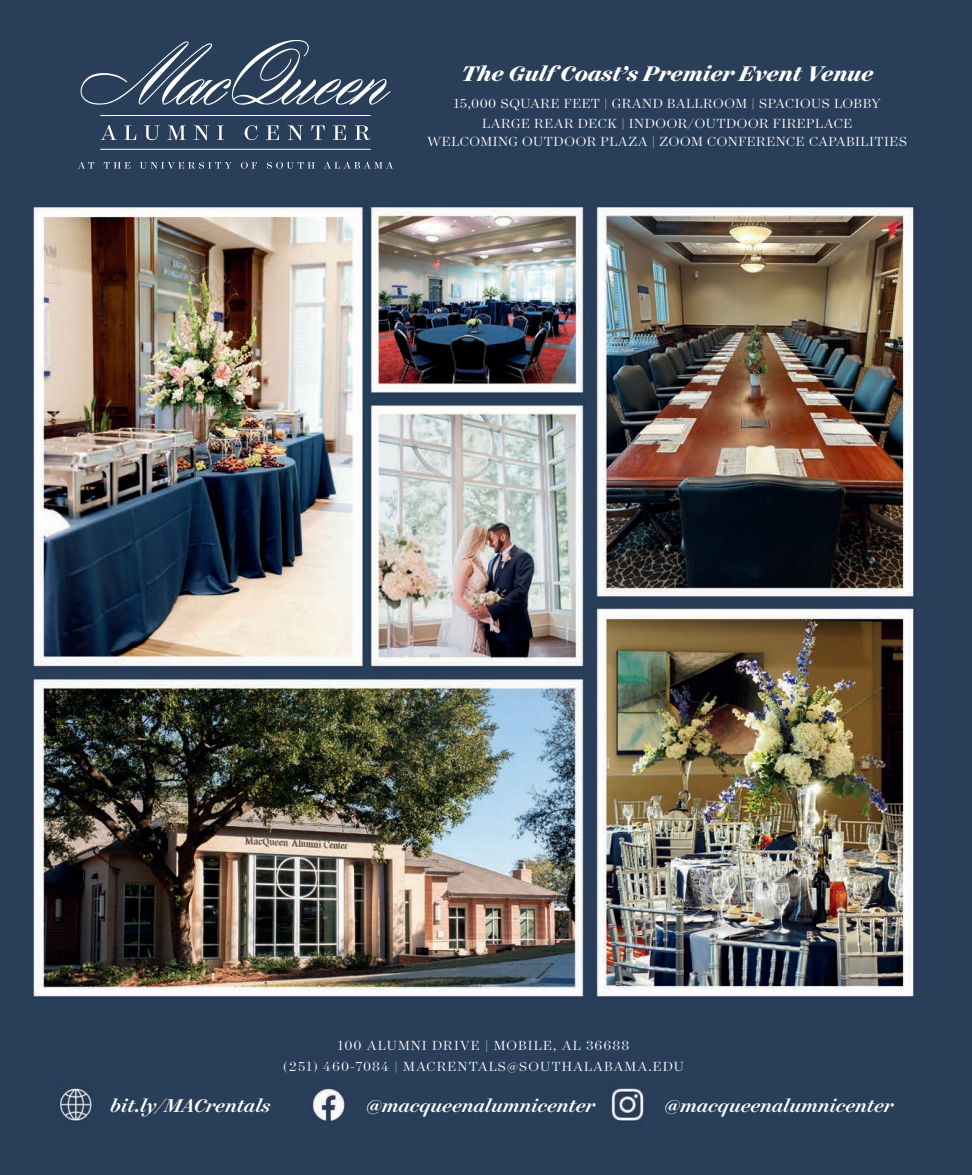
<style>
.page{position:relative;width:972px;height:1175px;background:#fff}
.page>*{position:absolute;margin:0;border:0;box-sizing:border-box;transform-origin:0 0}
.t1{font:italic 700 24px "Surveyor Display";color:#fff}
.t2{font:italic 500 21px "Surveyor Display";color:#fff}
.t3{font:300 15px/19.5px "Surveyor Display";letter-spacing:.03em;color:#fff;text-align:center}
.t4{font:300 15px/21px "Surveyor Display";letter-spacing:.07em;color:#fff;text-align:center}
</style>
<div class="page">
<img style="left:0;top:0;width:972px;height:1174px">
<svg style="left:80px;top:40px;width:311px;height:65px;background:#485a71"></svg>
<hr style="left:100px;top:115px;width:271px;height:1px;background:#fff">
<svg style="left:78px;top:162px;width:16px;height:7px"></svg>
<svg style="left:104px;top:162px;width:26px;height:7px"></svg>
<svg style="left:140px;top:162px;width:92px;height:7px"></svg>
<svg style="left:241px;top:162px;width:16px;height:7px"></svg>
<svg style="left:267px;top:162px;width:48px;height:7px"></svg>
<svg style="left:324px;top:162px;width:69px;height:7px"></svg>
<svg style="left:101px;top:125px;width:16px;height:15px"></svg>
<svg style="left:124px;top:125px;width:12px;height:15px"></svg>
<svg style="left:144px;top:125px;width:16px;height:15px"></svg>
<svg style="left:167px;top:125px;width:19px;height:15px"></svg>
<svg style="left:194px;top:125px;width:15px;height:15px"></svg>
<svg style="left:217px;top:125px;width:7px;height:15px"></svg>
<svg style="left:245px;top:125px;width:13px;height:15px"></svg>
<svg style="left:266px;top:125px;width:13px;height:15px"></svg>
<svg style="left:287px;top:125px;width:16px;height:15px"></svg>
<svg style="left:311px;top:125px;width:14px;height:15px"></svg>
<svg style="left:333px;top:125px;width:13px;height:15px"></svg>
<svg style="left:355px;top:125px;width:15px;height:15px"></svg>
<hr style="left:100px;top:149px;width:271px;height:1px;background:#fff">
<p class="t1" style="left:461px;top:58px;width:414px">The Gulf Coast’s Premier Event Venue</p>
<p class="t3" style="left:454px;top:93px;width:428px">15,000 SQUARE FEET | GRAND BALLROOM | SPACIOUS LOBBY<br>LARGE REAR DECK | INDOOR/OUTDOOR FIREPLACE</p>
<p class="t3" style="left:427px;top:131px;width:482px">WELCOMING OUTDOOR PLAZA | ZOOM CONFERENCE CAPABILITIES</p>
<p class="t4" style="left:283px;top:1034px;width:402px">100 ALUMNI DRIVE | MOBILE, AL 36688<br>(251) 460-7084 | MACRENTALS@SOUTHALABAMA.EDU</p>
<p class="t2" style="left:110px;top:1092px;width:162px">bit.ly/MACrentals</p>
<p class="t2" style="left:366px;top:1092px;width:230px">@macqueenalumnicenter</p>
<p class="t2" style="left:664px;top:1092px;width:230px">@macqueenalumnicenter</p>
</div>
